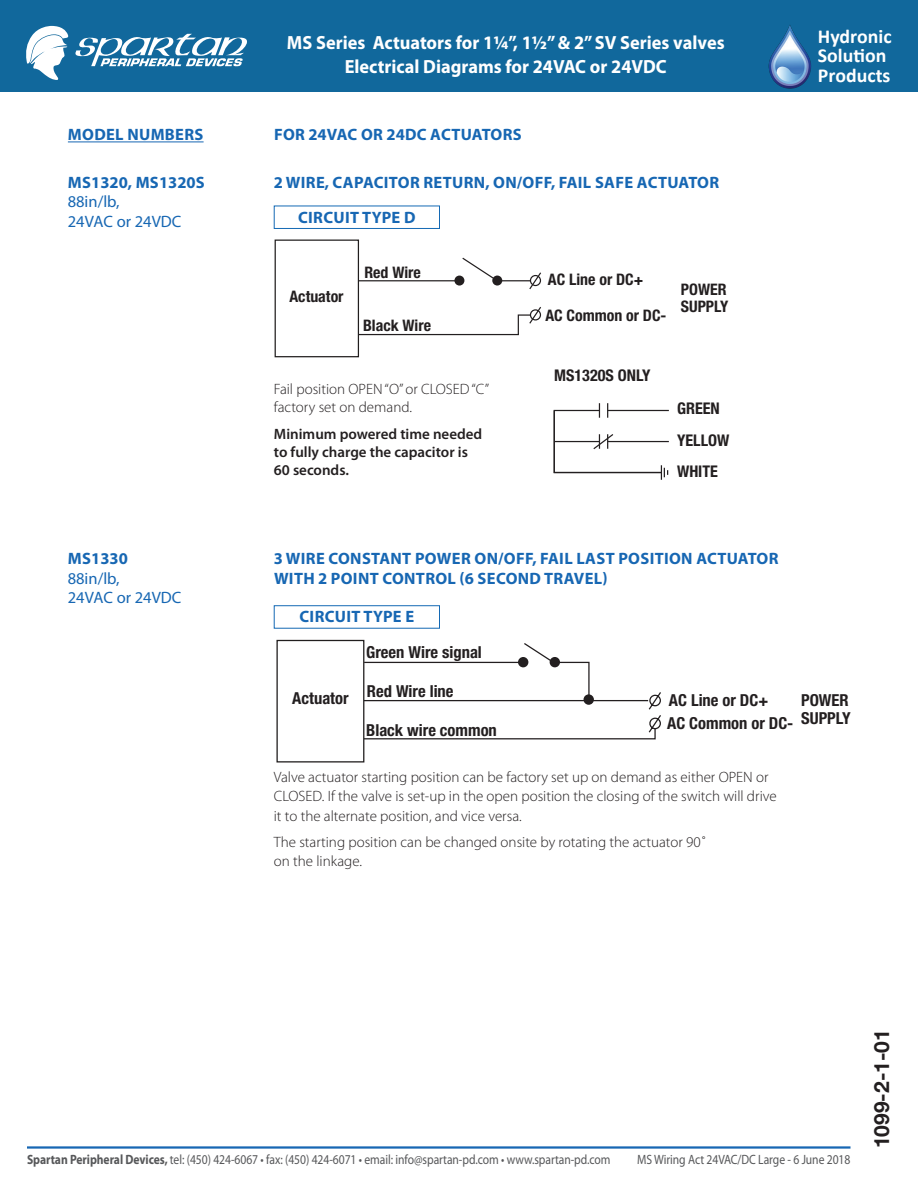
<style>
.page{position:relative;width:918px;height:1188px;background:#fff}
.page>*{position:absolute;margin:0;border:0;box-sizing:border-box;transform-origin:0 0}
.t1{font:700 21px "Helvetica Neue";color:#231f20}
.t2{font:700 19.8px/19.4px "Calibri";color:#fff}
.t3{font:700 19.05px/23.5px "Myriad Pro";color:#fff;text-align:center;scale:.96 1}
.t4{font:700 16.5px/19.5px "Myriad Pro";letter-spacing:.02em;color:#1767b3}
.t5{font:700 condensed 16.5px/17.9px "Helvetica Neue";color:#231f20}
.t6{font:16.5px/19.5px "Myriad Pro";color:#1767b3}
.t7{font:700 16.5px "Myriad Pro";color:#1767b3}
.t8{font:700 condensed 16.2px/32.2px "Helvetica Neue";color:#231f20}
.t9{font:700 condensed 15.9px/17.1px "Helvetica Neue";color:#231f20}
.t10{font:300 15px/19.5px "Myriad Pro";color:#231f20}
.t11{font:600 15px/18px "Myriad Pro";color:#231f20}
.t12{font:13.5px "Myriad Pro";letter-spacing:-.005em;color:#57585a;scale:.86 1}
.s1{font-weight:700}
</style>
<div class="page">
<hr style="left:27px;top:1146px;width:823px;height:3px;background:#1767b3">
<hr style="left:352px;top:280px;width:110px;height:1px;background:#231f20">
<div style="left:275px;top:240px;width:83px;height:117px;background:#fff"></div>
<div style="left:275px;top:240px;width:84px;height:117px;border:1px solid #211e1e"></div>
<div style="left:454px;top:276px;width:10px;height:10px;background:#231f20;border-radius:50%"></div>
<div style="left:492px;top:276px;width:10px;height:10px;background:#231f20;border-radius:50%"></div>
<svg style="left:461px;top:257px;width:37px;height:25px"></svg>
<hr style="left:499px;top:280px;width:32px;height:1px;background:#231f20">
<svg style="left:528px;top:272px;width:14px;height:18px"></svg>
<svg style="left:357px;top:305px;width:185px;height:31px"></svg>
<hr style="left:68px;top:142px;width:136px;height:1px;background:#1767b3">
<div style="left:274px;top:206px;width:166px;height:23px;border:1px solid #1469b4"></div>
<div style="left:276px;top:640px;width:88px;height:123px;border:1px solid #211e1e"></div>
<svg style="left:362px;top:642px;width:299px;height:98px"></svg>
<div style="left:274px;top:605px;width:166px;height:24px;border:1px solid #1469b4"></div>
<div style="left:0;top:0;width:918px;height:92px;background:#11689c"></div>
<img style="left:768px;top:25px;width:43px;height:64px">
<svg style="left:26px;top:26px;width:221px;height:54px"></svg>
<hr style="left:608px;top:410px;width:61px;height:1px;background:#231f20">
<hr style="left:608px;top:441px;width:61px;height:1px;background:#231f20">
<svg style="left:553px;top:403px;width:115px;height:77px"></svg>
<p class="t4" style="left:68px;top:125px;width:137px">MODEL NUMBERS</p>
<p class="t3" style="left:287px;top:31px;width:457px">MS Series Actuators for 11/4”, 11/2” &amp; 2” SV Series valves<br>Electrical Diagrams for 24VAC or 24VDC</p>
<h2 class="t2" style="left:818px;top:26px;width:75px">Hydronic<br>Solution<br>Products</h2>
<p class="t4" style="left:274px;top:125px;width:249px">FOR 24VAC OR 24DC ACTUATORS</p>
<p class="t7" style="left:68px;top:173px;width:138px">MS1320, MS1320S</p>
<p class="t4" style="left:274px;top:173px;width:447px">2 WIRE, CAPACITOR RETURN, ON/OFF, FAIL SAFE ACTUATOR</p>
<p class="t6" style="left:68px;top:192px;width:115px">88in/lb,<br>24VAC or 24VDC</p>
<p class="t4" style="left:298px;top:208px;width:119px">CIRCUIT TYPE D</p>
<p class="t4" style="left:68px;top:549px;width:61px">MS1330</p>
<p class="t6" style="left:68px;top:569px;width:115px">88in/lb,<br>24VAC or 24VDC</p>
<p class="t9" style="left:289px;top:287px;width:56px">Actuator</p>
<p class="t9" style="left:364px;top:263px;width:58px">Red Wire</p>
<p class="t9" style="left:363px;top:316px;width:69px">Black Wire</p>
<p class="t10" style="left:274px;top:380px;width:217px;line-height:18px">Fail position OPEN “O” or CLOSED “C” factory set on demand.</p>
<p class="t11" style="left:274px;top:425px;width:210px">Minimum powered time needed to fully charge the capacitor is<br>60 seconds.</p>
<p class="t9" style="left:548px;top:271px;width:97px">AC Line or DC+</p>
<p class="t9" style="left:545px;top:307px;width:123px">AC Common or DC-</p>
<p class="t9" style="left:681px;top:280px;width:49px">POWER<br>SUPPLY</p>
<p class="t8" style="left:554px;top:359px;width:98px">MS1320S ONLY</p>
<p class="t8" style="left:677px;top:392px;width:54px">GREEN<br>YELLOW</p>
<p class="t8" style="left:677px;top:455px;width:42px">WHITE</p>
<p class="t4" style="left:274px;top:549px;width:506px">3 WIRE CONSTANT POWER ON/OFF, FAIL LAST POSITION ACTUATOR<br>WITH 2 POINT CONTROL (6 SECOND TRAVEL)</p>
<p class="t4" style="left:299px;top:607px;width:116px">CIRCUIT TYPE E</p>
<p class="t5" style="left:366px;top:643px;width:117px">Green Wire signal</p>
<p class="t5" style="left:292px;top:682px;width:163px">Actuator Red Wire line</p>
<p class="t5" style="left:366px;top:721px;width:132px">Black wire common</p>
<p class="t5" style="left:667px;top:689px;width:128px;line-height:22.8px">AC Line or DC+<br>AC Common or DC-</p>
<p class="t5" style="left:801px;top:691px;width:51px">POWER<br>SUPPLY</p>
<p class="t10" style="left:274px;top:767px;width:504px">Valve actuator starting position can be factory set up on demand as either OPEN or<br>CLOSED. If the valve is set-up in the open position the closing of the switch will drive it to the alternate position, and vice versa.</p>
<p class="t10" style="left:274px;top:832px;width:434px">The starting position can be changed onsite by rotating the actuator 90˚ on the linkage.</p>
<p class="t12" style="left:27px;top:1152px;width:680px"><span class="s1">Spartan Peripheral Devices,</span> tel: (450) 424-6067 • fax: (450) 424-6071 • email: info@spartan-pd.com • www.spartan-pd.com</p>
<p class="t12" style="left:637px;top:1152px;width:249px">MS Wiring Act 24VAC/DC Large - 6 June 2018</p>
<h1 class="t1" style="left:869px;top:1148px;width:121px;rotate:-90deg">1099-2-1-01</h1>
</div>
